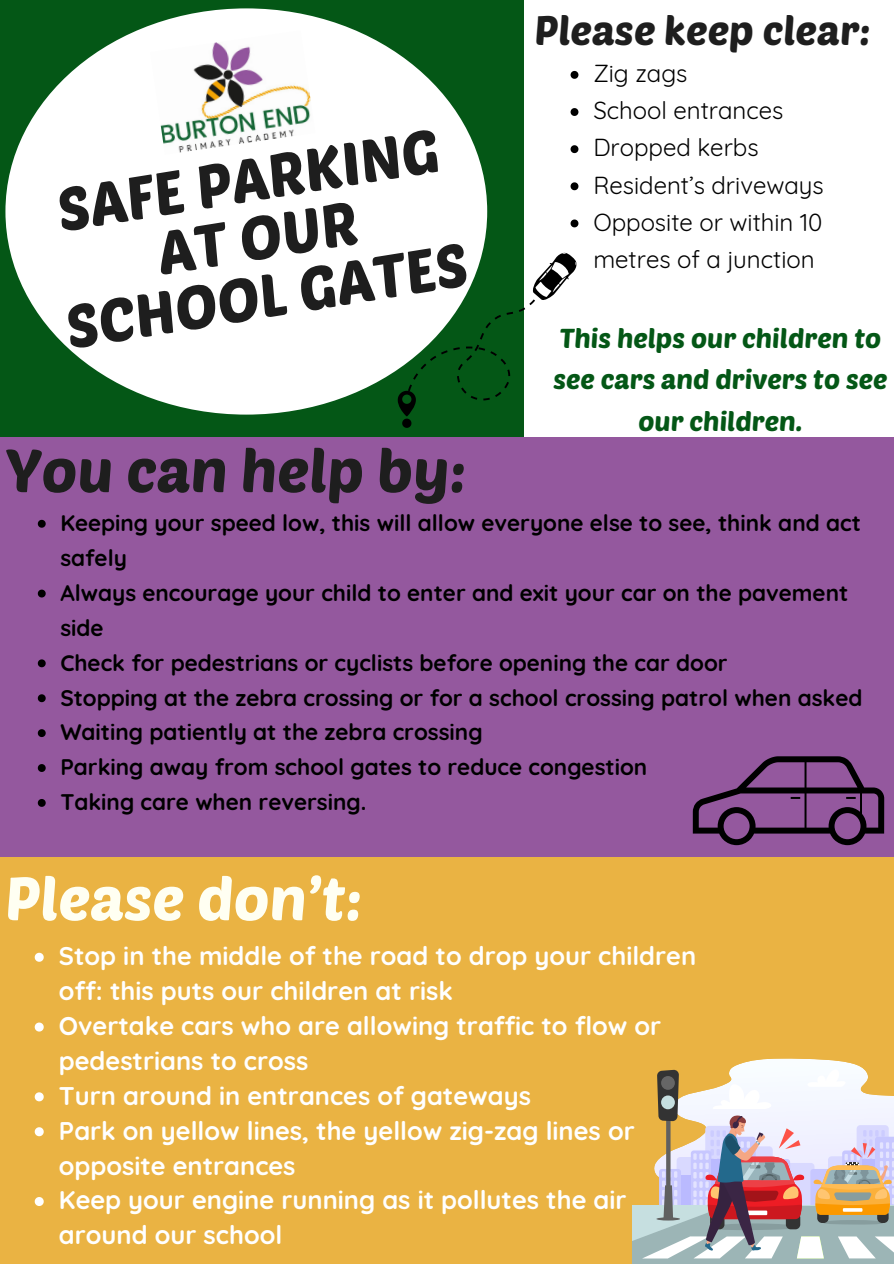
<style>
.page{position:relative;width:894px;height:1264px;background:#fff}
.page>*{position:absolute;margin:0;border:0;box-sizing:border-box;transform-origin:0 0}
.t1{font:60px/58.5px "Poetsen One";color:#1e1e1e;text-align:center}
.t2{font:60px "Poetsen One";color:#fffff2}
.t3{font:40.5px "Poetsen One";color:#1e1e1e}
.t4{font:27px/41.7px "Poetsen One";color:#045716;text-align:center}
.t5{font:700 25.5px/34.8px "Quicksand";color:#fff}
.t6{font:24px/37.2px "Quicksand";color:#000}
.t7{font:700 22.5px/34.8px "Quicksand";color:#000}
</style>
<div class="page">
<div style="left:0;top:0;width:523px;height:437px;background:#045716"></div>
<div style="left:0;top:437px;width:893px;height:420px;background:#94589e"></div>
<div style="left:0;top:857px;width:893px;height:406px;background:#eab343"></div>
<div style="left:5px;top:8px;width:482px;height:406px;background:#fff;border-radius:50%"></div>
<img style="left:160px;top:42px;width:151px;height:111px">
<svg style="left:397px;top:253px;width:179px;height:175px"></svg>
<svg style="left:692px;top:756px;width:191px;height:89px"></svg>
<svg style="left:632px;top:1058px;width:261px;height:205px"></svg>
<svg style="left:35px;top:952px;width:9px;height:9px"></svg>
<svg style="left:35px;top:1022px;width:9px;height:9px"></svg>
<svg style="left:35px;top:1092px;width:9px;height:9px"></svg>
<svg style="left:35px;top:1127px;width:9px;height:9px"></svg>
<svg style="left:35px;top:1197px;width:9px;height:8px"></svg>
<svg style="left:38px;top:520px;width:8px;height:7px"></svg>
<svg style="left:38px;top:589px;width:8px;height:8px"></svg>
<svg style="left:38px;top:659px;width:8px;height:8px"></svg>
<svg style="left:38px;top:694px;width:8px;height:8px"></svg>
<svg style="left:38px;top:729px;width:8px;height:8px"></svg>
<svg style="left:38px;top:764px;width:8px;height:8px"></svg>
<svg style="left:38px;top:799px;width:8px;height:7px"></svg>
<svg style="left:570px;top:71px;width:8px;height:8px"></svg>
<svg style="left:570px;top:108px;width:8px;height:8px"></svg>
<svg style="left:570px;top:145px;width:8px;height:8px"></svg>
<svg style="left:570px;top:182px;width:8px;height:8px"></svg>
<svg style="left:570px;top:219px;width:8px;height:8px"></svg>
<p class="t1" style="left:43px;top:181px;width:407px;rotate:-9deg">SAFE PARKING<br>AT OUR<br>SCHOOL GATES</p>
<p class="t1" style="left:5px;top:439px;width:463px">You can help by:</p>
<p class="t3" style="left:534px;top:4px;width:337px">Please keep clear:</p>
<p class="t6" style="left:593px;top:55px;width:96px">Zig zags</p>
<p class="t6" style="left:593px;top:92px;width:191px">School entrances</p>
<p class="t6" style="left:593px;top:129px;width:167px">Dropped kerbs</p>
<h2 class="t6" style="left:593px;top:166px;width:232px">Resident’s driveways</h2>
<p class="t6" style="left:593px;top:203px;width:230px">Opposite or within 10 metres of a junction</p>
<p class="t4" style="left:553px;top:316px;width:335px">This helps our children to see cars and drivers to see our children.</p>
<p class="t7" style="left:60px;top:505px;width:801px">Keeping your speed low, this will allow everyone else to see, think and act safely</p>
<h4 class="t7" style="left:60px;top:575px;width:789px">Always encourage your child to enter and exit your car on the pavement side</h4>
<p class="t7" style="left:60px;top:644px;width:668px">Check for pedestrians or cyclists before opening the car door</p>
<h2 class="t7" style="left:60px;top:679px;width:803px">Stopping at the zebra crossing or for a school crossing patrol when asked</h2>
<p class="t7" style="left:60px;top:714px;width:423px">Waiting patiently at the zebra crossing</p>
<p class="t7" style="left:60px;top:749px;width:588px">Parking away from school gates to reduce congestion</p>
<p class="t7" style="left:60px;top:784px;width:307px">Taking care when reversing.</p>
<p class="t2" style="left:5px;top:860px;width:359px">Please don’t:</p>
<h1 class="t5" style="left:59px;top:938px;width:638px">Stop in the middle of the road to drop your children off: this puts our children at risk</h1>
<h3 class="t5" style="left:59px;top:1007px;width:603px">Overtake cars who are allowing traffic to flow or pedestrians to cross</h3>
<p class="t5" style="left:59px;top:1077px;width:473px">Turn around in entrances of gateways</p>
<p class="t5" style="left:59px;top:1112px;width:577px">Park on yellow lines, the yellow zig-zag lines or opposite entrances</p>
<p class="t5" style="left:59px;top:1182px;width:569px">Keep your engine running as it pollutes the air around our school</p>
</div>
